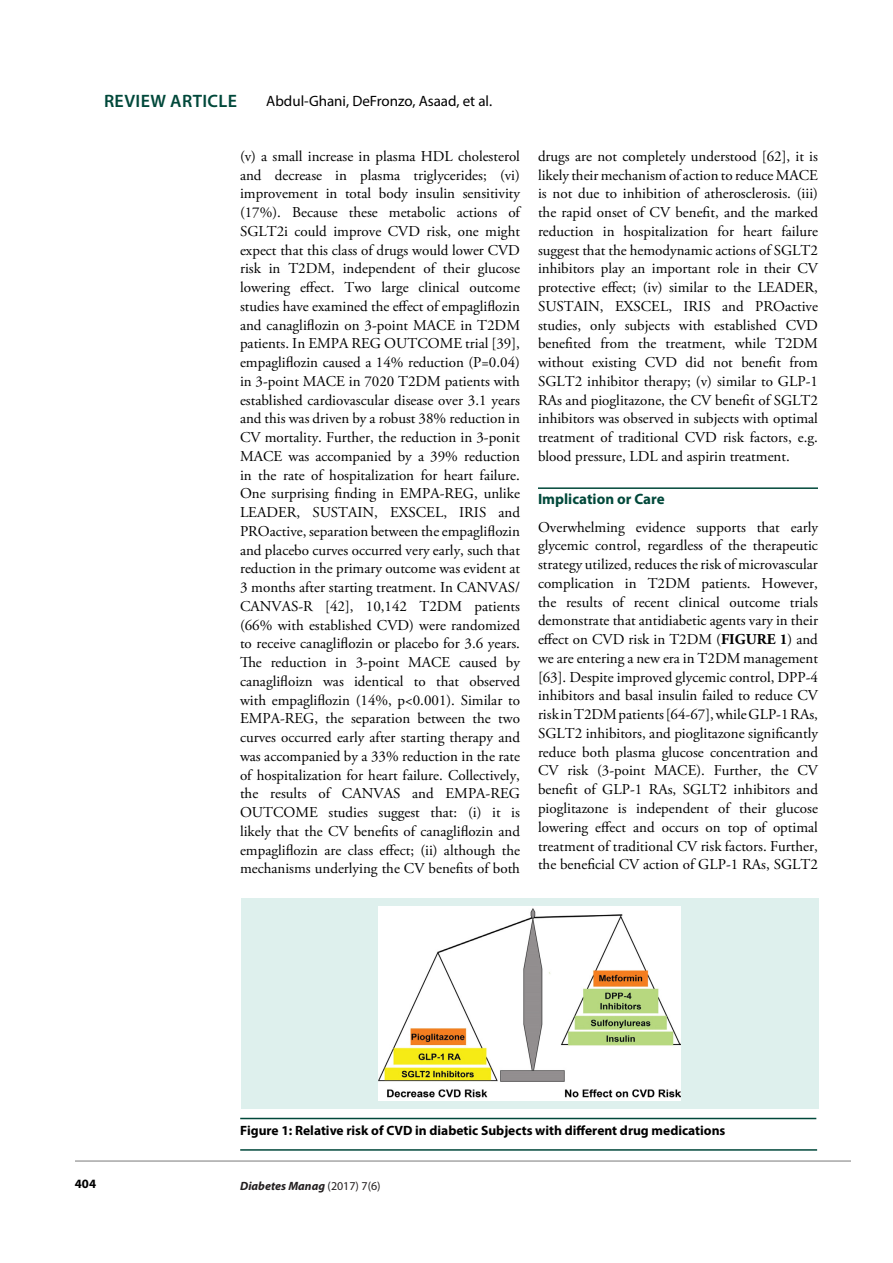
<style>
.page{position:relative;width:893px;height:1263px;background:#fff}
.page>*{position:absolute;margin:0;border:0;box-sizing:border-box;transform-origin:0 0}
.t1{font:600 18px "Myriad Pro";letter-spacing:.02em;color:#00483a}
.t2{font:15px/18.8px "Adobe Garamond Pro";color:#000;text-align:justify}
.t3{font:15px "Myriad Pro";color:#000}
.t4{font:700 15px "Myriad Pro";color:#00483a}
.t5{font:700 13.5px "Myriad Pro";color:#000}
.t6{font:700 12.75px "Myriad Pro";color:#000}
.t7{font:italic 700 12px "Myriad Pro";color:#231f20}
.s1{font-weight:700}
.s2{font-weight:400;font-style:normal}
</style>
<div class="page">
<hr style="left:75px;top:1160px;width:776px;height:2px;background:#a6a6a6">
<hr style="left:538px;top:487px;width:280px;height:2px;background:#00483a">
<hr style="left:240px;top:1118px;width:576px;height:1px;background:#00483a">
<hr style="left:240px;top:1149px;width:577px;height:2px;background:#00483a">
<div style="left:241px;top:899px;width:577px;height:210px;background:#def0ed"></div>
<img style="left:379px;top:907px;width:301px;height:194px">
<div style="left:379px;top:907px;width:47px;height:17px;background:#fff"></div>
<p class="t1" style="left:104px;top:90px;width:135px">REVIEW ARTICLE</p>
<p class="t3" style="left:266px;top:92px;width:227px">Abdul-Ghani, DeFronzo, Asaad, et al.</p>
<p class="t2" style="left:240px;top:147px;width:282px">(v) a small increase in plasma HDL cholesterol and decrease in plasma triglycerides; (vi) improvement in total body insulin sensitivity (17%). Because these metabolic actions of SGLT2i could improve CVD risk, one might expect that this class of drugs would lower CVD risk in T2DM, independent of their glucose lowering effect. Two large clinical outcome studies have examined the effect of empagliflozin and canagliflozin on 3-point MACE in T2DM patients. In EMPA REG OUTCOME trial [39], empagliflozin caused a 14% reduction (P=0.04) in 3-point MACE in 7020 T2DM patients with established cardiovascular disease over 3.1 years and this was driven by a robust 38% reduction in CV mortality. Further, the reduction in 3-ponit MACE was accompanied by a 39% reduction in the rate of hospitalization for heart failure.<br>One surprising finding in EMPA-REG, unlike LEADER, SUSTAIN, EXSCEL, IRIS and PROactive, separation between the empagliflozin and placebo curves occurred very early, such that reduction in the primary outcome was evident at 3 months after starting treatment. In CANVAS/ CANVAS-R [42], 10,142 T2DM patients (66% with established CVD) were randomized to receive canagliflozin or placebo for 3.6 years.<br>The reduction in 3-point MACE caused by canaglifloizn was identical to that observed with empagliflozin (14%, p&lt;0.001). Similar to EMPA-REG, the separation between the two curves occurred early after starting therapy and was accompanied by a 33% reduction in the rate of hospitalization for heart failure. Collectively, the results of CANVAS and EMPA-REG OUTCOME studies suggest that: (i) it is likely that the CV benefits of canagliflozin and empagliflozin are class effect; (ii) although the mechanisms underlying the CV benefits of both</p>
<p class="t2" style="left:538px;top:147px;width:281px">drugs are not completely understood [62], it is likely their mechanism of action to reduce MACE is not due to inhibition of atherosclerosis. (iii) the rapid onset of CV benefit, and the marked reduction in hospitalization for heart failure suggest that the hemodynamic actions of SGLT2 inhibitors play an important role in their CV protective effect; (iv) similar to the LEADER, SUSTAIN, EXSCEL, IRIS and PROactive studies, only subjects with established CVD benefited from the treatment, while T2DM without existing CVD did not benefit from SGLT2 inhibitor therapy; (v) similar to GLP-1<br>RAs and pioglitazone, the CV benefit of SGLT2 inhibitors was observed in subjects with optimal treatment of traditional CVD risk factors, e.g. blood pressure, LDL and aspirin treatment.</p>
<p class="t4" style="left:538px;top:490px;width:128px">Implication or Care</p>
<p class="t2" style="left:538px;top:518px;width:281px">Overwhelming evidence supports that early glycemic control, regardless of the therapeutic strategy utilized, reduces the risk of microvascular complication in T2DM patients. However, the results of recent clinical outcome trials demonstrate that antidiabetic agents vary in their effect on CVD risk in T2DM (<span class="s1">FIGURE 1</span>) and we are entering a new era in T2DM management [63]. Despite improved glycemic control, DPP-4 inhibitors and basal insulin failed to reduce CV risk in T2DM patients [64-67], while GLP-1 RAs, SGLT2 inhibitors, and pioglitazone significantly reduce both plasma glucose concentration and CV risk (3-point MACE). Further, the CV benefit of GLP-1 RAs, SGLT2 inhibitors and pioglitazone is independent of their glucose lowering effect and occurs on top of optimal treatment of traditional CV risk factors. Further, the beneficial CV action of GLP-1 RAs, SGLT2</p>
<p class="t5" style="left:240px;top:1122px;width:487px">Figure 1: Relative risk of CVD in diabetic Subjects with different drug medications</p>
<p class="t6" style="left:75px;top:1176px;width:23px">404</p>
<p class="t7" style="left:240px;top:1178px;width:142px">Diabetes Manag <span class="s2">(2017) 7(6)</span></p>
</div>
